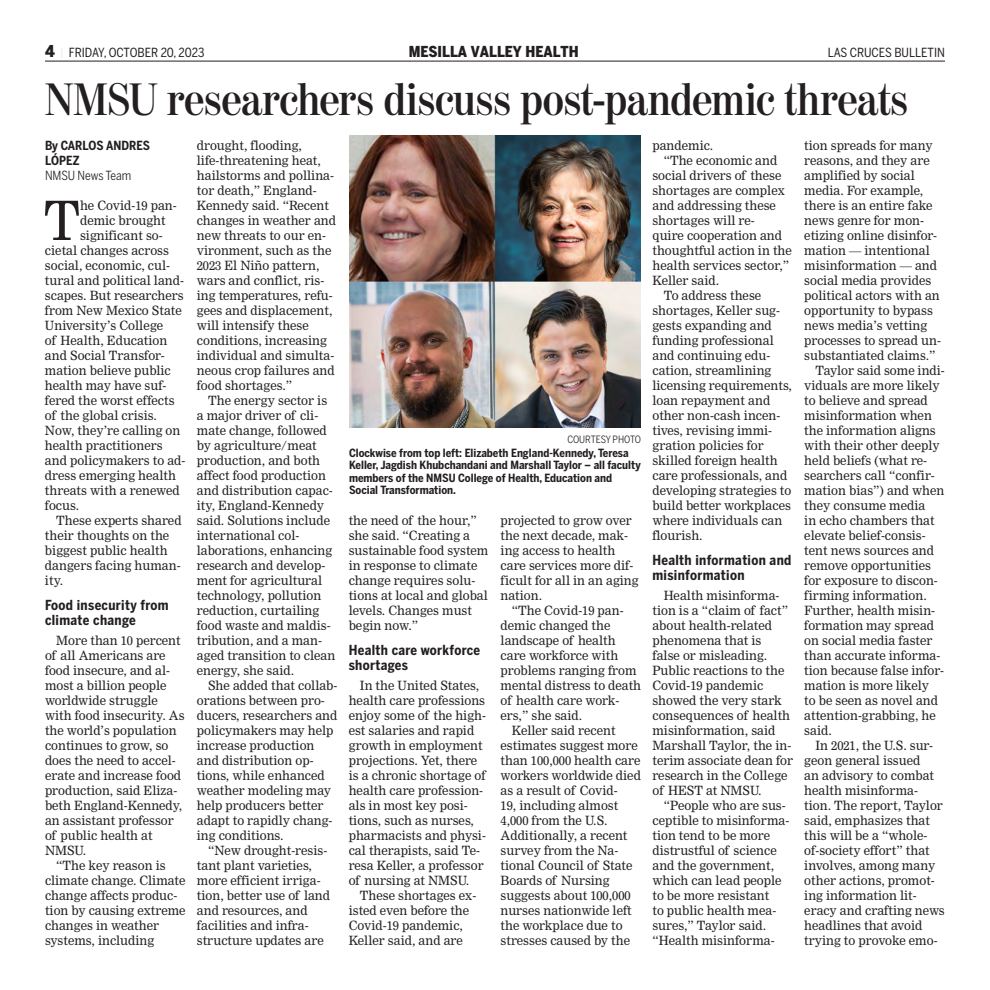
<style>
.page{position:relative;width:990px;height:990px;background:#fff}
.page>*{position:absolute;margin:0;border:0;box-sizing:border-box;transform-origin:0 0}
.Body_Indent{font:53.12px "Nimrod MT Std";color:#231f20}
.Headline_36{font:600 45px "Moderno FB Cond";letter-spacing:-.01em;color:#231f20}
.t1{font:900 condensed 15px "Benton Sans";color:#231f20}
.Body_subhead{font:700 13.75px/15px "Benton Sans Cond";letter-spacing:.025em;color:#231f20}
.Body_Indent-2{font:12.5px/15px "Nimrod MT Std";color:#231f20}
.t2{font:12.5px "Benton Sans Cond";color:#231f20}
.Byline_1{font:700 12.5px/15px "Benton Sans Cond";color:#231f20}
.Byline_2{font:12.5px "Benton Sans Cond";letter-spacing:-.005em;color:#231f20}
.Cutline{font:700 11.25px/12.5px "Benton Sans Cond";color:#231f20}
.Cutline_credit{font:10px "Benton Sans Cond";letter-spacing:-.01em;color:#231f20}
.s1{font-family:"Benton Sans";font-weight:900;font-stretch:condensed;font-size:16.25px}
.s2{font-family:"Archer Pro";font-weight:600;font-size:10px;color:#e9e6e6}
</style>
<div class="page">
<hr style="left:45px;top:61px;width:900px;height:1px;background:#231f20">
<img style="left:349px;top:135px;width:292px;height:292px">
<p class="t2" style="left:45px;top:45px;width:161px"><span class="s1">4</span> <span class="s2">|</span> FRIDAY, OCTOBER 20, 2023</p>
<p class="t1" style="left:409px;top:43px;width:172px">MESILLA VALLEY HEALTH</p>
<p class="t2" style="left:828px;top:45px;width:119px">LAS CRUCES BULLETIN</p>
<p class="Headline_36" style="left:45px;top:74px;width:865px">NMSU researchers discuss post-pandemic threats</p>
<p class="Byline_1" style="left:45px;top:138px;width:106px">By CARLOS ANDRES<br>LÓPEZ</p>
<p class="Byline_2" style="left:45px;top:168px;width:88px">NMSU News Team</p>
<p class="Body_Indent" style="left:44px;top:190px;width:38px">T</p>
<p class="Body_Indent-2" style="left:80px;top:198px;width:98px">he Covid-19 pan-</p>
<p class="Body_Indent-2" style="left:80px;top:213px;width:87px">demic brought</p>
<p class="Body_Indent-2" style="left:80px;top:228px;width:84px">significant so-</p>
<p class="Body_Indent-2" style="left:45px;top:243px;width:126px">cietal changes across</p>
<p class="Body_Indent-2" style="left:45px;top:258px;width:127px">social, economic, cul-</p>
<p class="Body_Indent-2" style="left:45px;top:273px;width:141px">tural and political land-</p>
<p class="Body_Indent-2" style="left:45px;top:288px;width:140px">scapes. But researchers</p>
<p class="Body_Indent-2" style="left:45px;top:303px;width:138px">from New Mexico State</p>
<p class="Body_Indent-2" style="left:45px;top:318px;width:120px">University’s College</p>
<p class="Body_Indent-2" style="left:45px;top:333px;width:124px">of Health, Education</p>
<p class="Body_Indent-2" style="left:45px;top:348px;width:121px">and Social Transfor-</p>
<p class="Body_Indent-2" style="left:45px;top:363px;width:127px">mation believe public</p>
<p class="Body_Indent-2" style="left:45px;top:378px;width:123px">health may have suf-</p>
<p class="Body_Indent-2" style="left:45px;top:393px;width:131px">fered the worst effects</p>
<p class="Body_Indent-2" style="left:45px;top:408px;width:114px">of the global crisis.</p>
<p class="Body_Indent-2" style="left:45px;top:423px;width:137px">Now, they’re calling on</p>
<p class="Body_Indent-2" style="left:45px;top:438px;width:119px">health practitioners</p>
<p class="Body_Indent-2" style="left:45px;top:453px;width:142px">and policymakers to ad-</p>
<p class="Body_Indent-2" style="left:45px;top:468px;width:132px">dress emerging health</p>
<p class="Body_Indent-2" style="left:45px;top:483px;width:136px">threats with a renewed</p>
<p class="Body_Indent-2" style="left:45px;top:498px;width:36px">focus.</p>
<p class="Body_Indent-2" style="left:45px;top:513px;width:138px;text-indent:11px">These experts shared their thoughts on the biggest public health dangers facing human&shy;ity.</p>
<p class="Body_subhead" style="left:45px;top:597px;width:125px">Food insecurity from climate change</p>
<p class="Body_Indent-2" style="left:45px;top:633px;width:141px;text-indent:11px">More than 10 percent of all Americans are food insecure, and al&shy;most a billion people worldwide struggle with food insecurity. As the world’s population continues to grow, so does the need to accel&shy;erate and increase food production, said Eliza&shy;beth England-Kennedy, an assistant professor of public health at<br>NMSU.</p>
<p class="Body_Indent-2" style="left:45px;top:858px;width:142px;text-indent:11px">“The key reason is climate change. Climate change affects produc&shy;tion by causing extreme changes in weather systems, including</p>
<p class="Body_Indent-2" style="left:197px;top:138px;width:141px">drought, flooding, life-threatening heat, hailstorms and pollina&shy;tor death,” England-<br>Kennedy said. “Recent changes in weather and new threats to our en&shy;vironment, such as the<br>2023 El Niño pattern, wars and conflict, ris&shy;ing temperatures, refu&shy;gees and displacement, will intensify these conditions, increasing individual and simulta&shy;neous crop failures and food shortages.”</p>
<p class="Body_Indent-2" style="left:197px;top:393px;width:140px;text-indent:11px">The energy sector is a major driver of cli&shy;mate change, followed by agriculture/meat production, and both affect food production and distribution capac&shy;ity, England-Kennedy said. Solutions include international col&shy;laborations, enhancing research and develop&shy;ment for agricultural technology, pollution reduction, curtailing food waste and maldis&shy;tribution, and a man&shy;aged transition to clean energy, she said.</p>
<p class="Body_Indent-2" style="left:197px;top:678px;width:142px;text-indent:11px">She added that collab&shy;orations between pro&shy;ducers, researchers and policymakers may help increase production and distribution op&shy;tions, while enhanced weather modeling may help producers better adapt to rapidly chang&shy;ing conditions.</p>
<p class="Body_Indent-2" style="left:197px;top:843px;width:135px;text-indent:11px">“New drought-resis&shy;tant plant varieties, more efficient irriga&shy;tion, better use of land and resources, and facilities and infra&shy;structure updates are</p>
<p class="Cutline_credit" style="left:567px;top:433px;width:75px">COURTESY PHOTO</p>
<p class="Cutline" style="left:349px;top:446px;width:293px">Clockwise from top left: Elizabeth England-Kennedy, Teresa Keller, Jagdish Khubchandani and Marshall Taylor – all faculty members of the NMSU College of Health, Education and Social Transformation.</p>
<p class="Body_Indent-2" style="left:349px;top:513px;width:141px">the need of the hour,” she said. “Creating a sustainable food system in response to climate change requires solu&shy;tions at local and global levels. Changes must begin now.”</p>
<p class="Body_subhead" style="left:349px;top:642px;width:133px">Health care workforce shortages</p>
<p class="Body_Indent-2" style="left:349px;top:678px;width:139px;text-indent:11px">In the United States, health care professions enjoy some of the high&shy;est salaries and rapid growth in employment projections. Yet, there is a chronic shortage of health care profession&shy;als in most key posi&shy;tions, such as nurses, pharmacists and physi&shy;cal therapists, said Te&shy;resa Keller, a professor of nursing at NMSU.</p>
<p class="Body_Indent-2" style="left:349px;top:888px;width:129px;text-indent:11px">These shortages ex&shy;isted even before the<br>Covid-19 pandemic,<br>Keller said, and are</p>
<p class="Body_Indent-2" style="left:501px;top:513px;width:140px">projected to grow over the next decade, mak&shy;ing access to health care services more dif&shy;ficult for all in an aging nation.</p>
<p class="Body_Indent-2" style="left:501px;top:603px;width:142px;text-indent:11px">“The Covid-19 pan&shy;demic changed the landscape of health care workforce with problems ranging from mental distress to death of health care work&shy;ers,” she said.</p>
<p class="Body_Indent-2" style="left:501px;top:723px;width:142px;text-indent:11px">Keller said recent estimates suggest more than 100,000 health care workers worldwide died as a result of Covid-<br>19, including almost<br>4,000 from the U.S.<br>Additionally, a recent survey from the Na&shy;tional Council of State<br>Boards of Nursing suggests about 100,000 nurses nationwide left the workplace due to stresses caused by the</p>
<p class="Body_Indent-2" style="left:652px;top:138px;width:62px">pandemic.</p>
<p class="Body_Indent-2" style="left:652px;top:153px;width:141px;text-indent:11px">“The economic and social drivers of these shortages are complex and addressing these shortages will re-<br>quire cooperation and thoughtful action in the health services sector,”<br>Keller said.</p>
<p class="Body_Indent-2" style="left:652px;top:288px;width:141px;text-indent:11px">To address these shortages, Keller sug&shy;gests expanding and funding professional and continuing edu&shy;cation, streamlining licensing requirements, loan repayment and other non-cash incen&shy;tives, revising immi&shy;gration policies for skilled foreign health care professionals, and developing strategies to build better workplaces where individuals can flourish.</p>
<p class="Body_subhead" style="left:652px;top:552px;width:140px">Health information and misinformation</p>
<p class="Body_Indent-2" style="left:652px;top:588px;width:142px;text-indent:11px">Health misinforma&shy;tion is a “claim of fact” about health-related phenomena that is<br>false or misleading.<br>Public reactions to the<br>Covid-19 pandemic showed the very stark consequences of health misinformation, said<br>Marshall Taylor, the in&shy;terim associate dean for research in the College of HEST at NMSU.</p>
<p class="Body_Indent-2" style="left:652px;top:798px;width:138px;text-indent:11px">“People who are sus&shy;ceptible to misinforma&shy;tion tend to be more distrustful of science and the government, which can lead people to be more resistant<br>to public health mea&shy;sures,” Taylor said. “Health misinforma-</p>
<p class="Body_Indent-2" style="left:804px;top:138px;width:138px">tion spreads for many reasons, and they are amplified by social media. For example, there is an entire fake news genre for mon&shy;etizing online disinfor&shy;mation — intentional misinformation — and social media provides political actors with an opportunity to bypass news media’s vetting processes to spread un&shy;substantiated claims.”</p>
<p class="Body_Indent-2" style="left:804px;top:363px;width:142px;text-indent:11px">Taylor said some indi&shy;viduals are more likely to believe and spread misinformation when the information aligns with their other deeply held beliefs (what re&shy;searchers call “confir&shy;mation bias”) and when they consume media<br>in echo chambers that elevate belief-consis&shy;tent news sources and remove opportunities for exposure to discon&shy;firming information.<br>Further, health misin&shy;formation may spread on social media faster than accurate informa&shy;tion because false infor&shy;mation is more likely<br>to be seen as novel and attention-grabbing, he said.</p>
<p class="Body_Indent-2" style="left:804px;top:738px;width:142px;text-indent:11px">In 2021, the U.S. sur&shy;geon general issued<br>an advisory to combat health misinforma&shy;tion. The report, Taylor said, emphasizes that this will be a “whole&shy;of-society effort” that involves, among many other actions, promot&shy;ing information lit&shy;eracy and crafting news headlines that avoid trying to provoke emo-</p>
</div>
